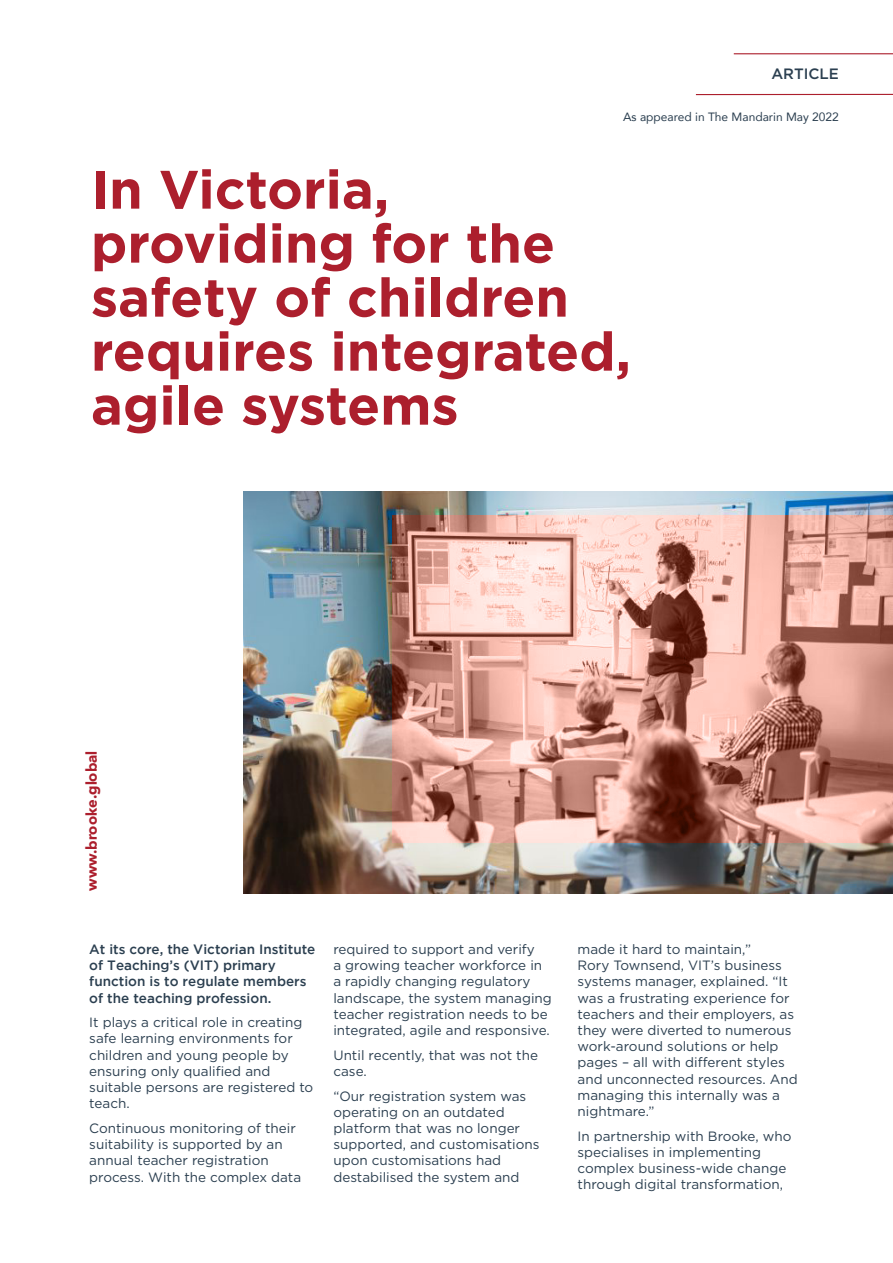
<style>
.page{position:relative;width:893px;height:1263px;background:#fff}
.page>*{position:absolute;margin:0;border:0;box-sizing:border-box;transform-origin:0 0}
.t1{font:700 54px/54px "Gotham";color:#ac1f2d}
.t2{font:900 15px "Avenir";color:#ac1f2d}
.t3{font:500 15px "Gotham";color:#2b3f50}
.t4{font:13.5px/16.2px "Gotham";color:#2b3f50}
.t5{font:500 13.5px/16.2px "Gotham";color:#2b3f50}
.t6{font:12px "Avenir";color:#2b3f50}
</style>
<div class="page">
<img style="left:243px;top:491px;width:650px;height:402px">
<svg style="left:695px;top:53px;width:198px;height:43px"></svg>
<svg style="left:392px;top:515px;width:501px;height:327px;background:#d29d91"></svg>
<p class="t3" style="left:771px;top:65px;width:69px">ARTICLE</p>
<p class="t6" style="left:623px;top:107px;width:217px">As appeared in The Mandarin May 2022</p>
<h1 class="t1" style="left:91px;top:161px;width:542px">In Victoria, providing for the safety of children requires integrated, agile systems</h1>
<p class="t2" style="left:79px;top:891px;width:141px;rotate:-90deg">www.brooke.global</p>
<p class="t5" style="left:89px;top:941px;width:228px">At its core, the Victorian Institute of Teaching’s (VIT) primary function is to regulate members of the teaching profession.</p>
<p class="t4" style="left:89px;top:1014px;width:226px">It plays a critical role in creating safe learning environments for children and young people by ensuring only qualified and suitable persons are registered to teach.</p>
<p class="t4" style="left:89px;top:1120px;width:213px">Continuous monitoring of their suitability is supported by an annual teacher registration process. With the complex data</p>
<p class="t4" style="left:333px;top:941px;width:220px">required to support and verify<br>a growing teacher workforce in a rapidly changing regulatory landscape, the system managing teacher registration needs to be integrated, agile and responsive.</p>
<p class="t4" style="left:333px;top:1046px;width:206px">Until recently, that was not the case.</p>
<p class="t4" style="left:333px;top:1087px;width:208px">“Our registration system was operating on an outdated platform that was no longer supported, and customisations upon customisations had destabilised the system and</p>
<p class="t4" style="left:578px;top:941px;width:222px">made it hard to maintain,”<br>Rory Townsend, VIT’s business systems manager, explained. “It was a frustrating experience for teachers and their employers, as they were diverted to numerous work-around solutions or help pages – all with different styles and unconnected resources. And managing this internally was a nightmare.”</p>
<p class="t4" style="left:578px;top:1127px;width:215px">In partnership with Brooke, who specialises in implementing complex business-wide change through digital transformation,</p>
</div>
